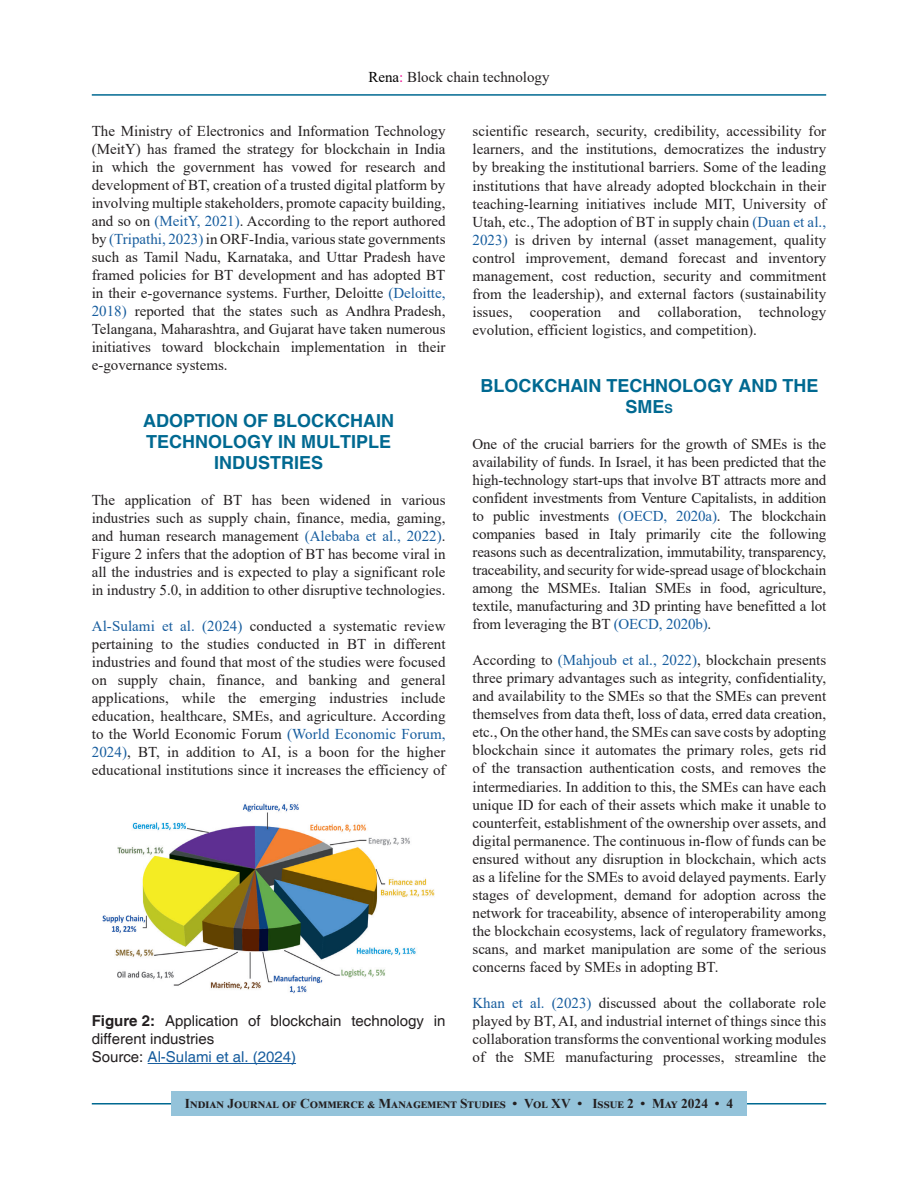
<style>
.page{position:relative;width:918px;height:1188px;background:#fff}
.page>*{position:absolute;margin:0;border:0;box-sizing:border-box;transform-origin:0 0}
.t1{font:700 18px/21px "Helvetica";color:#006991;text-align:center}
.TX{font:15px/18px "Times New Roman";color:#231f20;text-align:justify}
.FGC{font:15px/18px "Helvetica";color:#231f20}
.FGC-2{font:15px "Helvetica";color:#175d9e}
.t2{font:700 13.5px "Times New Roman";letter-spacing:.005em;color:#231f20}
.s1{color:#000}
.s2{color:#ed028c}
.s3{color:#175d9e}
.s4{font-weight:700}
.s5{color:#231f20}
.s6{font-style:inherit}
.s7{font-size:12.6px}
</style>
<div class="page">
<hr style="left:92px;top:94px;width:734px;height:2px;background:#006991">
<hr style="left:92px;top:1103px;width:734px;height:2px;background:#006991">
<div style="left:171px;top:1092px;width:576px;height:24px;background:#94c3da"></div>
<img style="left:102px;top:803px;width:333px;height:191px">
<hr style="left:148px;top:1063px;width:148px;height:1px;background:#175d9e">
<p class="TX" style="left:368px;top:68px;width:183px"><span class="s1">Rena</span><span class="s2">:</span> Block chain technology</p>
<p class="TX" style="left:92px;top:122px;width:355px">The Ministry of Electronics and Information Technology (MeitY) has framed the strategy for blockchain in India in which the government has vowed for research and development of BT, creation of a trusted digital platform by involving multiple stakeholders, promote capacity building, and so on <span class="s3">(MeitY, 2021)</span>. According to the report authored by <span class="s3">(Tripathi, 2023)</span> in ORF-India, various state governments such as Tamil Nadu, Karnataka, and Uttar Pradesh have framed policies for BT development and has adopted BT in their e-governance systems. Further, Deloitte <span class="s3">(Deloitte, 2018)</span> reported that the states such as Andhra Pradesh, Telangana, Maharashtra, and Gujarat have taken numerous initiatives toward blockchain implementation in their e-governance systems.</p>
<h1 class="t1" style="left:143px;top:411px;width:252px">ADOPTION OF BLOCKCHAIN<br>TECHNOLOGY IN MULTIPLE<br>INDUSTRIES</h1>
<p class="TX" style="left:92px;top:491px;width:355px">The application of BT has been widened in various industries such as supply chain, finance, media, gaming, and human research management <span class="s3">(Alebaba et al., 2022)</span>.<br>Figure 2 infers that the adoption of BT has become viral in all the industries and is expected to play a significant role in industry 5.0, in addition to other disruptive technologies.</p>
<p class="TX" style="left:92px;top:617px;width:355px"><span class="s3">Al-Sulami et al. (2024)</span> conducted a systematic review pertaining to the studies conducted in BT in different industries and found that most of the studies were focused on supply chain, finance, and banking and general applications, while the emerging industries include education, healthcare, SMEs, and agriculture. According to the World Economic Forum <span class="s3">(World Economic Forum, 2024)</span>, BT, in addition to AI, is a boon for the higher educational institutions since it increases the efficiency of</p>
<p class="FGC" style="left:92px;top:1012px;width:355px"><span class="s4">Figure 2:</span> Application of blockchain technology in different industries</p>
<p class="FGC-2" style="left:92px;top:1048px;width:206px"><span class="s5">Source:</span> Al-Sulami et al. (2024)</p>
<p class="TX" style="left:472px;top:122px;width:355px">scientific research, security, credibility, accessibility for learners, and the institutions, democratizes the industry by breaking the institutional barriers. Some of the leading institutions that have already adopted blockchain in their teaching-learning initiatives include MIT, University of Utah, etc., The adoption of BT in supply chain <span class="s3">(Duan et al., 2023)</span> is driven by internal (asset management, quality control improvement, demand forecast and inventory management, cost reduction, security and commitment from the leadership), and external factors (sustainability issues, cooperation and collaboration, technology evolution, efficient logistics, and competition).</p>
<h1 class="t1" style="left:480px;top:376px;width:339px">BLOCKCHAIN TECHNOLOGY AND THE<br><span class="s6">SME</span><span class="s7">s</span></h1>
<p class="TX" style="left:472px;top:434px;width:355px">One of the crucial barriers for the growth of SMEs is the availability of funds. In Israel, it has been predicted that the high-technology start-ups that involve BT attracts more and confident investments from Venture Capitalists, in addition to public investments <span class="s3">(OECD, 2020a)</span>. The blockchain companies based in Italy primarily cite the following reasons such as decentralization, immutability, transparency, traceability, and security for wide-spread usage of blockchain among the MSMEs. Italian SMEs in food, agriculture, textile, manufacturing and 3D printing have benefitted a lot from leveraging the BT <span class="s3">(OECD, 2020b)</span>.</p>
<p class="TX" style="left:472px;top:651px;width:355px">According to <span class="s3">(Mahjoub et al., 2022)</span>, blockchain presents three primary advantages such as integrity, confidentiality, and availability to the SMEs so that the SMEs can prevent themselves from data theft, loss of data, erred data creation, etc., On the other hand, the SMEs can save costs by adopting blockchain since it automates the primary roles, gets rid of the transaction authentication costs, and removes the intermediaries. In addition to this, the SMEs can have each unique ID for each of their assets which make it unable to counterfeit, establishment of the ownership over assets, and digital permanence. The continuous in-flow of funds can be ensured without any disruption in blockchain, which acts as a lifeline for the SMEs to avoid delayed payments. Early stages of development, demand for adoption across the network for traceability, absence of interoperability among the blockchain ecosystems, lack of regulatory frameworks, scans, and market manipulation are some of the serious concerns faced by SMEs in adopting BT.</p>
<p class="TX" style="left:472px;top:993px;width:355px"><span class="s3">Khan et al. (2023)</span> discussed about the collaborate role played by BT, AI, and industrial internet of things since this collaboration transforms the conventional working modules of the SME manufacturing processes, streamline the</p>
<p class="t2" style="left:185px;top:1094px;width:550px">Indian Journal of Commerce &amp; Management Studies • Vol XV • Issue 2 • May 2024 • 4</p>
</div>
